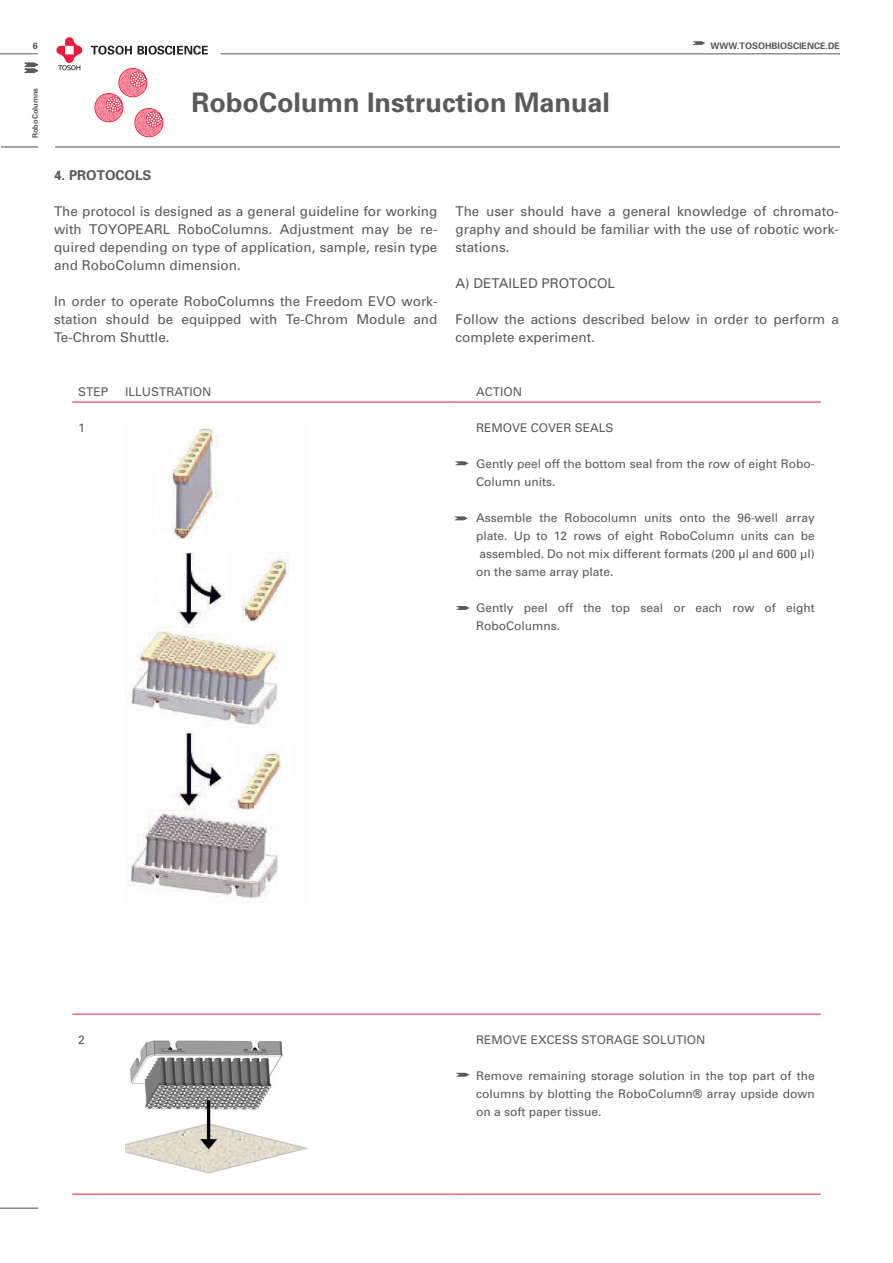
<style>
.page{position:relative;width:893px;height:1263px;background:#fff}
.page>*{position:absolute;margin:0;border:0;box-sizing:border-box;transform-origin:0 0}
.Seitentitel{font:700 27px "Univers";color:#5a5a5d}
.Fliesstext{font:13.5px/18px "Univers";color:#5a5a5d;text-align:justify}
.Headers_Fliesstext{font:13.5px "Univers";color:#5a5a5d}
.Headers_Fliesstext-2{font:700 13.5px "Univers";color:#5a5a5d}
.Legende_-_Figures{font:12px/18px "Univers";color:#5a5a5d}
.Headers_-_Figures{font:12px "Univers";color:#5a5a5d}
.Headers_Fliesstext-3{font:12px "Univers";color:#5a5a5d}
.t1{font:700 9px "Univers";color:#5a5a5d}
.t2{font:700 9px "Univers";color:#4b4c4d}
.t3{font:700 7.5px "Univers";color:#5a5a5d}
</style>
<div class="page">
<hr style="left:0;top:1207px;width:38px;height:2px;background:#5a5a5d">
<hr style="left:221px;top:53px;width:619px;height:1px;background:#5a5a5d">
<hr style="left:0;top:53px;width:38px;height:1px;background:#5a5a5d">
<svg style="left:24px;top:62px;width:14px;height:11px"></svg>
<svg style="left:693px;top:41px;width:12px;height:4px"></svg>
<svg style="left:56px;top:37px;width:26px;height:34px"></svg>
<svg style="left:91px;top:46px;width:41px;height:9px"></svg>
<svg style="left:138px;top:46px;width:70px;height:9px"></svg>
<hr style="left:55px;top:146px;width:785px;height:1px;background:#5a5a5d">
<hr style="left:1px;top:146px;width:37px;height:1px;background:#5a5a5d">
<img style="left:118px;top:68px;width:30px;height:30px">
<img style="left:134px;top:108px;width:30px;height:30px">
<img style="left:94px;top:93px;width:30px;height:30px">
<hr style="left:72px;top:402px;width:47px;height:1px;background:#ed1a3a">
<hr style="left:119px;top:402px;width:332px;height:1px;background:#ed1a3a">
<hr style="left:451px;top:402px;width:370px;height:1px;background:#ed1a3a">
<hr style="left:72px;top:1014px;width:47px;height:1px;background:#ed1a3a">
<hr style="left:119px;top:1014px;width:332px;height:1px;background:#ed1a3a">
<hr style="left:451px;top:1014px;width:370px;height:1px;background:#ed1a3a">
<hr style="left:72px;top:1194px;width:47px;height:1px;background:#ed1a3a">
<hr style="left:119px;top:1194px;width:332px;height:1px;background:#ed1a3a">
<hr style="left:451px;top:1194px;width:370px;height:1px;background:#ed1a3a">
<img style="left:125px;top:428px;width:164px;height:470px">
<img style="left:125px;top:1040px;width:182px;height:134px">
<svg style="left:455px;top:461px;width:14px;height:4px"></svg>
<svg style="left:454px;top:516px;width:14px;height:4px"></svg>
<svg style="left:456px;top:606px;width:14px;height:4px"></svg>
<svg style="left:456px;top:1073px;width:14px;height:4px"></svg>
<p class="t2" style="left:33px;top:40px;width:7px">6</p>
<p class="t1" style="left:710px;top:40px;width:131px">WWW.TOSOHBIOSCIENCE.DE</p>
<p class="t3" style="left:30px;top:138px;width:52px;rotate:-90deg">RoboColumns</p>
<p class="Headers_Fliesstext-2" style="left:54px;top:167px;width:99px">4. PROTOCOLS</p>
<p class="Fliesstext" style="left:54px;top:202px;width:385px">The protocol is designed as a general guideline for working with TOYOPEARL RoboColumns. Adjustment may be re&shy;quired depending on type of application, sample, resin type and RoboColumn dimension.</p>
<p class="Fliesstext" style="left:54px;top:292px;width:385px">In order to operate RoboColumns the Freedom EVO work&shy;station should be equipped with Te-Chrom Module and Te-Chrom Shuttle.</p>
<p class="Seitentitel" style="left:192px;top:85px;width:420px">RoboColumn Instruction Manual</p>
<p class="Fliesstext" style="left:455px;top:202px;width:385px">The user should have a general knowledge of chromato&shy;graphy and should be familiar with the use of robotic work&shy;stations.</p>
<p class="Headers_Fliesstext" style="left:455px;top:275px;width:161px">A) DETAILED PROTOCOL</p>
<p class="Fliesstext" style="left:455px;top:310px;width:385px">Follow the actions described below in order to perform a complete experiment.</p>
<p class="Headers_-_Figures" style="left:78px;top:384px;width:31px">STEP</p>
<p class="Headers_-_Figures" style="left:125px;top:384px;width:88px">ILLUSTRATION</p>
<p class="Headers_-_Figures" style="left:476px;top:384px;width:48px">ACTION</p>
<p class="Legende_-_Figures" style="left:78px;top:419px;width:8px">1</p>
<p class="Headers_Fliesstext-3" style="left:476px;top:420px;width:139px">REMOVE COVER SEALS</p>
<p class="Legende_-_Figures" style="left:476px;top:455px;width:340px">Gently peel off the bottom seal from the row of eight Robo-<br>Column units.</p>
<p class="Legende_-_Figures" style="left:476px;top:509px;width:340px;text-align:justify">Assemble the Robocolumn units onto the 96-well array plate. Up to 12 rows of eight RoboColumn units can be assembled. Do not mix different formats (200 µl and 600 µl) on the same array plate.</p>
<p class="Legende_-_Figures" style="left:476px;top:599px;width:340px">Gently peel off the top seal or each row of eight<br>RoboColumns.</p>
<p class="Legende_-_Figures" style="left:78px;top:1031px;width:8px">2</p>
<p class="Headers_-_Figures" style="left:476px;top:1032px;width:231px">REMOVE EXCESS STORAGE SOLUTION</p>
<p class="Legende_-_Figures" style="left:476px;top:1067px;width:340px;text-align:justify">Remove remaining storage solution in the top part of the columns by blotting the RoboColumn® array upside down on a soft paper tissue.</p>
</div>
